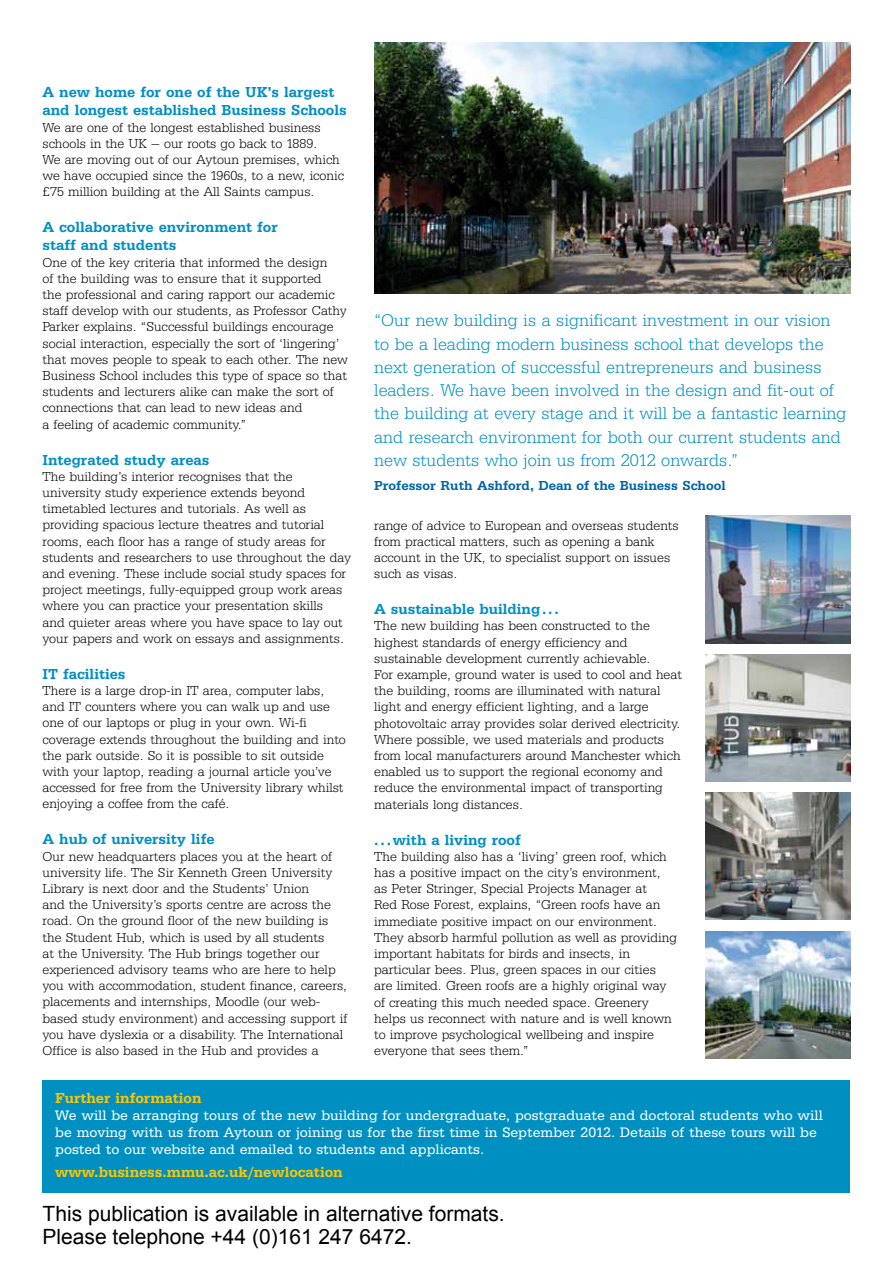
<style>
.page{position:relative;width:893px;height:1263px;background:#fff}
.page>*{position:absolute;margin:0;border:0;box-sizing:border-box;transform-origin:0 0}
.t1{font:21px/23.1px "Arial";color:#000}
.t2{font:300 17.7px/23.2px "Serifa BEFOP";color:#008fc1}
.t3{font:500 15px/18px "Serifa BEFOP";color:#008fc1}
.t4{font:500 15px "Serifa BEFOP";color:#fdc600}
.t5{font:14.25px/17.1px "Serifa BEFOP";color:#fff}
.t6{font:300 13.5px/16.2px "Serifa BEFOP";color:#000}
.t7{font:500 13.5px "Serifa BEFOP";color:#0065a6}
</style>
<div class="page">
<img style="left:374px;top:43px;width:476px;height:250px">
<div style="left:43px;top:1080px;width:807px;height:112px;background:#008fc1"></div>
<img style="left:706px;top:931px;width:144px;height:128px">
<img style="left:706px;top:516px;width:144px;height:127px">
<img style="left:706px;top:654px;width:144px;height:128px">
<img style="left:706px;top:793px;width:144px;height:126px">
<p class="t3" style="left:43px;top:83px;width:306px">A new home for one of the UK’s largest and longest established Business Schools</p>
<p class="t6" style="left:43px;top:119px;width:303px">We are one of the longest established business schools in the UK – our roots go back to 1889.<br>We are moving out of our Aytoun premises, which we have occupied since the 1960s, to a new, iconic £75 million building at the All Saints campus.</p>
<p class="t3" style="left:43px;top:218px;width:237px">A collaborative environment for staff and students</p>
<p class="t6" style="left:43px;top:254px;width:307px">One of the key criteria that informed the design<br>of the building was to ensure that it supported<br>the professional and caring rapport our academic staff develop with our students, as Professor Cathy Parker explains. “Successful buildings encourage social interaction, especially the sort of ‘lingering’ that moves people to speak to each other. The new Business School includes this type of space so that students and lecturers alike can make the sort of connections that can lead to new ideas and<br>a feeling of academic community.”</p>
<p class="t3" style="left:43px;top:450px;width:169px">Integrated study areas</p>
<p class="t6" style="left:43px;top:468px;width:310px">The building’s interior recognises that the university study experience extends beyond timetabled lectures and tutorials. As well as providing spacious lecture theatres and tutorial rooms, each floor has a range of study areas for students and researchers to use throughout the day and evening. These include social study spaces for project meetings, fully-equipped group work areas where you can practice your presentation skills<br>and quieter areas where you have space to lay out your papers and work on essays and assignments.</p>
<p class="t3" style="left:43px;top:665px;width:85px">IT facilities</p>
<p class="t6" style="left:43px;top:682px;width:305px">There is a large drop-in IT area, computer labs, and IT counters where you can walk up and use one of our laptops or plug in your own. Wi-fi coverage extends throughout the building and into the park outside. So it is possible to sit outside with your laptop, reading a journal article you’ve accessed for free from the University library whilst enjoying a coffee from the café.</p>
<p class="t3" style="left:43px;top:830px;width:173px">A hub of university life</p>
<p class="t6" style="left:43px;top:848px;width:306px">Our new headquarters places you at the heart of university life. The Sir Kenneth Green University Library is next door and the Students’ Union<br>and the University’s sports centre are across the road. On the ground floor of the new building is the Student Hub, which is used by all students<br>at the University. The Hub brings together our experienced advisory teams who are here to help you with accommodation, student finance, careers, placements and internships, Moodle (our web&shy;based study environment) and accessing support if you have dyslexia or a disability. The International Office is also based in the Hub and provides a</p>
<p class="t2" style="left:374px;top:309px;width:474px">“Our new building is a significant investment in our vision to be a leading modern business school that develops the next generation of successful entrepreneurs and business leaders. We have been involved in the design and fit-out of the building at every stage and it will be a fantastic learning and research environment for both our current students and new students who join us from 2012 onwards.”</p>
<p class="t7" style="left:374px;top:478px;width:353px">Professor Ruth Ashford, Dean of the Business School</p>
<p class="t6" style="left:374px;top:517px;width:306px">range of advice to European and overseas students from practical matters, such as opening a bank account in the UK, to specialist support on issues such as visas.</p>
<p class="t3" style="left:374px;top:600px;width:186px">A sustainable building...</p>
<p class="t6" style="left:374px;top:618px;width:309px">The new building has been constructed to the highest standards of energy efficiency and sustainable development currently achievable.<br>For example, ground water is used to cool and heat the building, rooms are illuminated with natural light and energy efficient lighting, and a large photovoltaic array provides solar derived electricity.<br>Where possible, we used materials and products from local manufacturers around Manchester which enabled us to support the regional economy and reduce the environmental impact of transporting materials long distances.</p>
<p class="t3" style="left:374px;top:830px;width:148px">...with a living roof</p>
<p class="t6" style="left:374px;top:848px;width:304px">The building also has a ‘living’ green roof, which has a positive impact on the city’s environment, as Peter Stringer, Special Projects Manager at<br>Red Rose Forest, explains, “Green roofs have an immediate positive impact on our environment.<br>They absorb harmful pollution as well as providing important habitats for birds and insects, in particular bees. Plus, green spaces in our cities are limited. Green roofs are a highly original way of creating this much needed space. Greenery helps us reconnect with nature and is well known to improve psychological wellbeing and inspire everyone that sees them.”</p>
<p class="t4" style="left:55px;top:1089px;width:148px">Further information</p>
<p class="t5" style="left:55px;top:1107px;width:769px">We will be arranging tours of the new building for undergraduate, postgraduate and doctoral students who will be moving with us from Aytoun or joining us for the first time in September 2012. Details of these tours will be posted to our website and emailed to students and applicants.</p>
<p class="t4" style="left:55px;top:1163px;width:289px">www.business.mmu.ac.uk/newlocation</p>
<h1 class="t1" style="left:43px;top:1202px;width:464px">This publication is available in alternative formats.<br>Please telephone +44 (0)161 247 6472.</h1>
</div>
